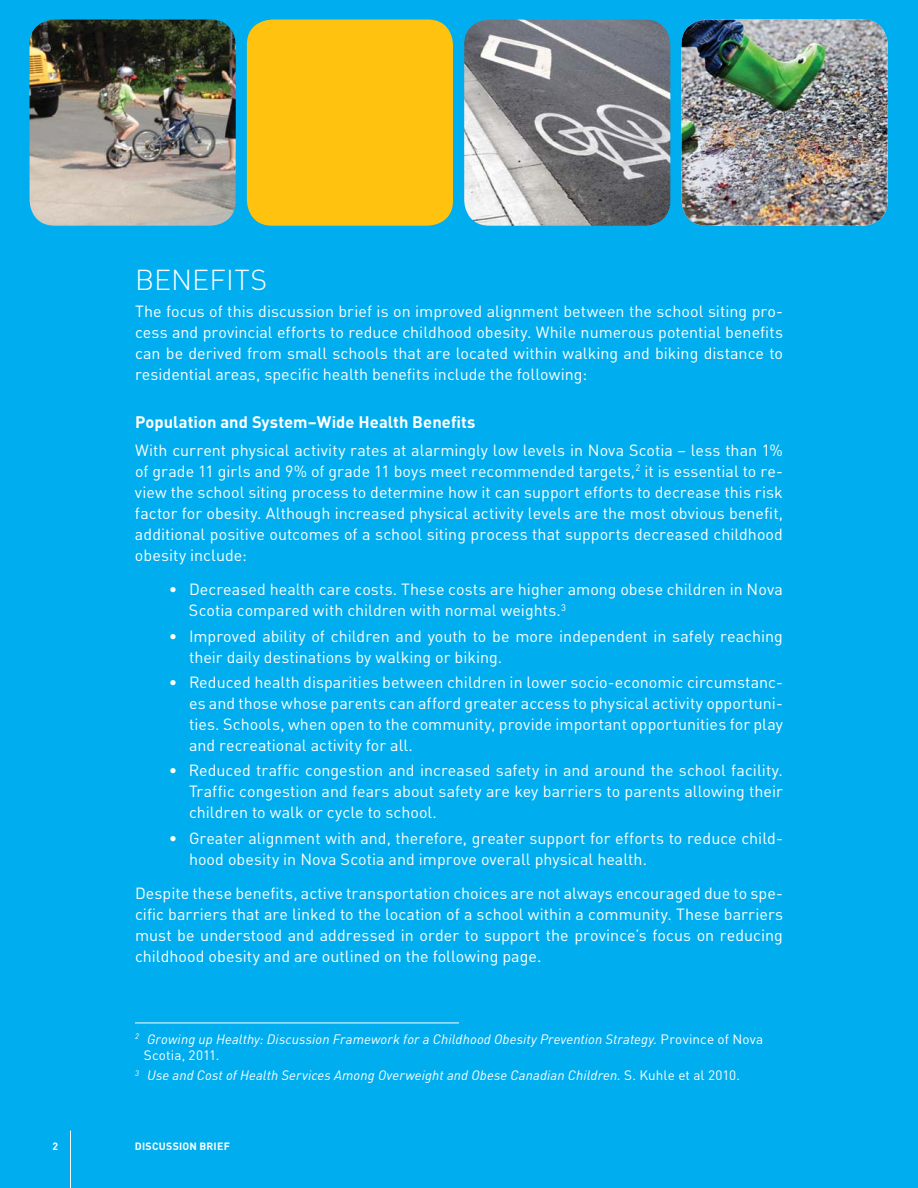
<style>
.page{position:relative;width:918px;height:1188px;background:#00aeef}
.page>*{position:absolute;margin:0;border:0;box-sizing:border-box;transform-origin:0 0}
.t1{font:300 28.5px "DIN Pro";letter-spacing:.005em;color:#fff}
.t2{font:700 16.5px "DIN Pro";color:#fff}
.t3{font:16.05px/21px "DIN Pro";color:#fff;text-align:justify}
.t4{font:italic 13.5px "DIN";letter-spacing:.01em;color:#fff}
.t5{font:13.5px "DIN Pro";letter-spacing:.01em;color:#fff}
.t6{font:700 10.5px "DIN Pro";letter-spacing:.02em;color:#fff}
.s1{font-family:"DIN Pro";font-style:normal}
</style>
<div class="page">
<img style="left:30px;top:20px;width:206px;height:206px;border-radius:25px">
<div style="left:247px;top:20px;width:206px;height:206px;background:#ffc20e;border-radius:25px"></div>
<img style="left:464px;top:20px;width:206px;height:206px;border-radius:25px">
<img style="left:682px;top:20px;width:206px;height:206px;border-radius:25px">
<hr style="left:70px;top:1131px;width:1px;height:57px;background:#fff">
<hr style="left:135px;top:1023px;width:324px;height:1px;background:#fff">
<h1 class="t1" style="left:135px;top:269px;width:134px">BENEFITS</h1>
<p class="t3" style="left:135px;top:303px;width:650px">The focus of this discussion brief is on improved alignment between the school siting pro&shy;cess and provincial efforts to reduce childhood obesity. While numerous potential benefits can be derived from small schools that are located within walking and biking distance to residential areas, specific health benefits include the following:</p>
<p class="t2" style="left:135px;top:416px;width:342px">Population and System–Wide Health Benefits</p>
<p class="t3" style="left:135px;top:441px;width:650px">With current physical activity rates at alarmingly low levels in Nova Scotia – less than 1% of grade 11 girls and 9% of grade 11 boys meet recommended targets,<sup>2</sup> it is essential to re&shy;view the school siting process to determine how it can support efforts to decrease this risk factor for obesity. Although increased physical activity levels are the most obvious benefit, additional positive outcomes of a school siting process that supports decreased childhood obesity include:</p>
<p class="t3" style="left:189px;top:581px;width:595px;text-indent:-20px">• Decreased health care costs. These costs are higher among obese children in Nova<br>Scotia compared with children with normal weights.<sup>3</sup></p>
<p class="t3" style="left:189px;top:627px;width:595px;text-indent:-20px">• Improved ability of children and youth to be more independent in safely reaching their daily destinations by walking or biking.</p>
<p class="t3" style="left:189px;top:674px;width:596px;text-indent:-20px">• Reduced health disparities between children in lower socio-economic circumstanc&shy;es and those whose parents can afford greater access to physical activity opportuni&shy;ties. Schools, when open to the community, provide important opportunities for play and recreational activity for all.</p>
<p class="t3" style="left:189px;top:762px;width:595px;text-indent:-20px">• Reduced traffic congestion and increased safety in and around the school facility.<br>Traffic congestion and fears about safety are key barriers to parents allowing their children to walk or cycle to school.</p>
<p class="t3" style="left:189px;top:829px;width:595px;text-indent:-20px">• Greater alignment with and, therefore, greater support for efforts to reduce child&shy;hood obesity in Nova Scotia and improve overall physical health.</p>
<p class="t3" style="left:135px;top:885px;width:650px">Despite these benefits, active transportation choices are not always encouraged due to spe&shy;cific barriers that are linked to the location of a school within a community. These barriers must be understood and addressed in order to support the province’s focus on reducing childhood obesity and are outlined on the following page.</p>
<p class="t4" style="left:135px;top:1034px;width:630px"><sup>2</sup> Growing up Healthy: Discussion Framework for a Childhood Obesity Prevention Strategy. <span class="s1">Province of Nova</span></p>
<p class="t5" style="left:144px;top:1050px;width:77px">Scotia, 2011.</p>
<p class="t4" style="left:135px;top:1070px;width:607px"><sup>3</sup> Use and Cost of Health Services Among Overweight and Obese Canadian Children. <span class="s1">S. Kuhle et al 2010.</span></p>
<p class="t6" style="left:52px;top:1142px;width:7px">2</p>
<p class="t6" style="left:135px;top:1142px;width:96px">DISCUSSION BRIEF</p>
</div>
